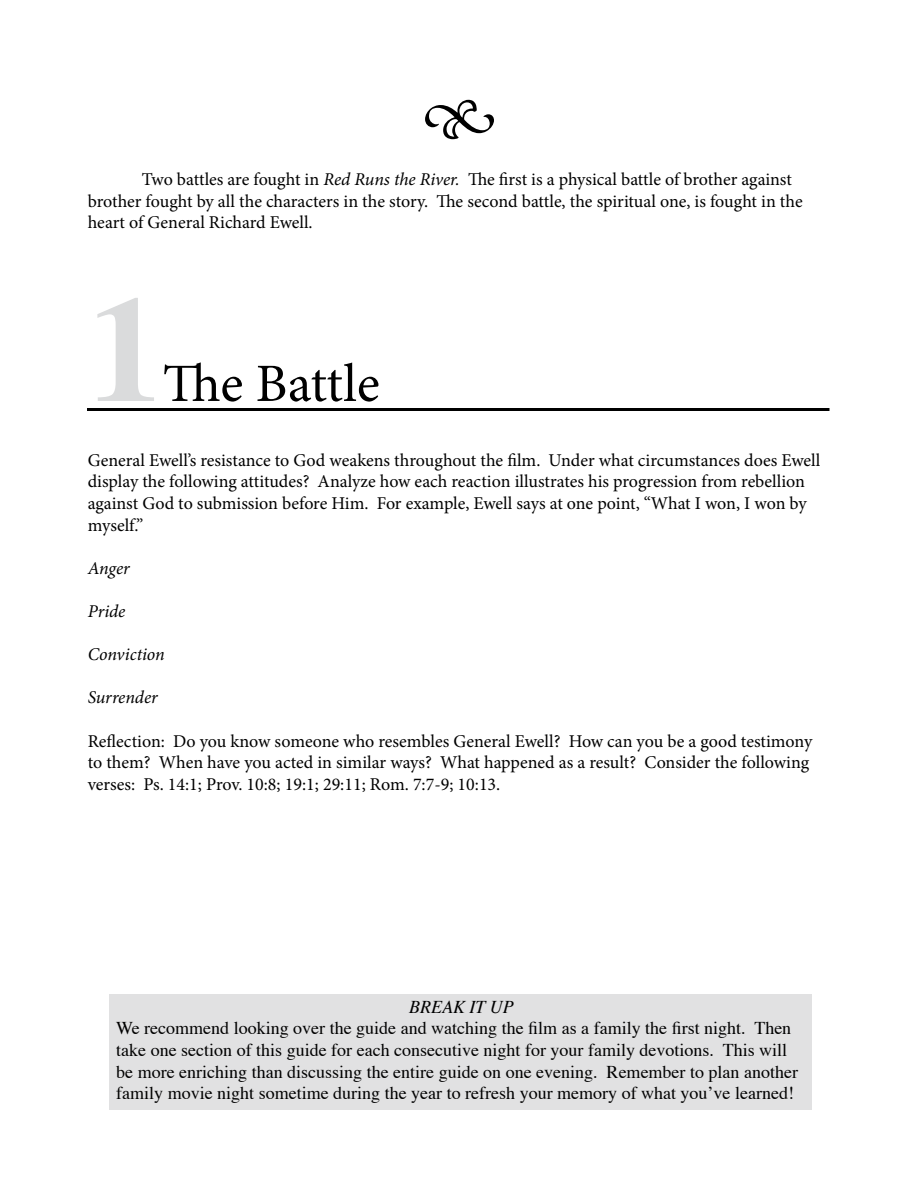
<style>
.page{position:relative;width:918px;height:1188px;background:#fff}
.page>*{position:absolute;margin:0;border:0;box-sizing:border-box;transform-origin:0 0}
.t1{font:700 150px "Times";color:#dadbdc}
.t2{font:54px "Minion Pro";color:#000}
.t3{font:18px/21.6px "Minion Pro";letter-spacing:-.005em;color:#000}
.t4{font:18px/21.6px "Times";color:#000}
.t5{font:italic 18px "Minion Pro";letter-spacing:-.005em;color:#000}
.t6{font:italic 18px "Times";color:#000}
.s1{font-style:italic}
</style>
<div class="page">
<hr style="left:87px;top:408px;width:743px;height:3px;background:#000">
<div style="left:109px;top:994px;width:702px;height:116px;background:#e1e1e2"></div>
<p class="t3" style="left:88px;top:168px;width:717px;text-indent:54px">Two battles are fought in <span class="s1">Red Runs the River.</span> The first is a physical battle of brother against brother fought by all the characters in the story. The second battle, the spiritual one, is fought in the heart of General Richard Ewell.</p>
<h1 class="t1" style="left:88px;top:207px;width:76px">1</h1>
<h2 class="t2" style="left:163px;top:348px;width:219px">The Battle</h2>
<p class="t3" style="left:88px;top:449px;width:734px">General Ewell’s resistance to God weakens throughout the film. Under what circumstances does Ewell display the following attitudes? Analyze how each reaction illustrates his progression from rebellion against God to submission before Him. For example, Ewell says at one point, “What I won, I won by myself.”</p>
<p class="t5" style="left:88px;top:556px;width:44px">Anger</p>
<p class="t5" style="left:88px;top:599px;width:39px">Pride</p>
<p class="t5" style="left:88px;top:642px;width:79px">Conviction</p>
<p class="t5" style="left:88px;top:685px;width:72px">Surrender</p>
<p class="t3" style="left:88px;top:730px;width:726px">Reflection: Do you know someone who resembles General Ewell? How can you be a good testimony to them? When have you acted in similar ways? What happened as a result? Consider the following verses: Ps. 14:1; Prov. 10:8; 19:1; 29:11; Rom. 7:7-9; 10:13.</p>
<p class="t6" style="left:409px;top:991px;width:106px">BREAK IT UP</p>
<p class="t4" style="left:116px;top:1016px;width:683px">We recommend looking over the guide and watching the film as a family the first night. Then take one section of this guide for each consecutive night for your family devotions. This will be more enriching than discussing the entire guide on one evening. Remember to plan another family movie night sometime during the year to refresh your memory of what you’ve learned!</p>
</div>
